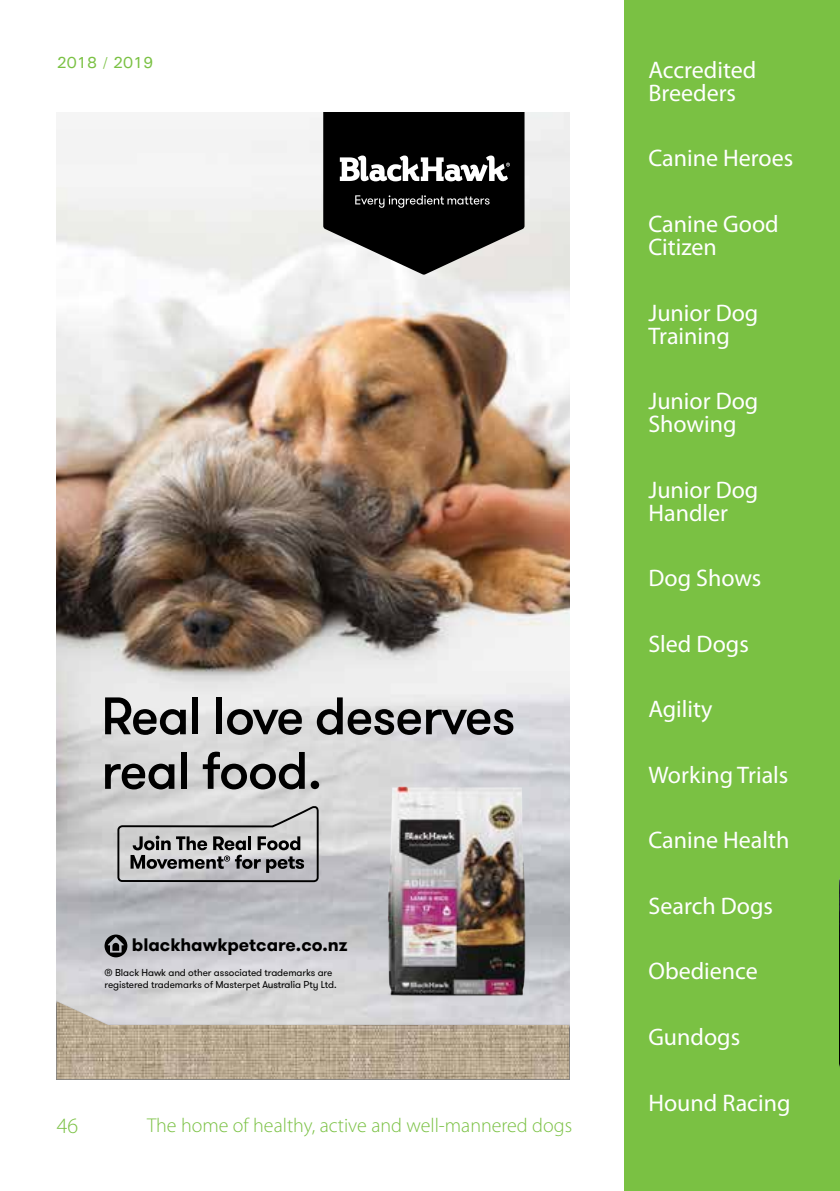
<style>
.page{position:relative;width:840px;height:1191px;background:#fff}
.page>*{position:absolute;margin:0;border:0;box-sizing:border-box;transform-origin:0 0}
.t1{font:500 52.6px/54.6px "GT Walsheim Pro";letter-spacing:-.02em;color:#000}
.t2{font:24px/23px "Myriad Pro";color:#fff}
.t3{font:300 22px "Myriad Pro";color:#7ac143}
.t4{font:300 20px "Myriad Pro";color:#7ac143}
.t5{font:700 18.2px "GT Walsheim Pro";color:#000}
.t6{font:16px "Utah";color:#7ac143}
.t7{font:10px/12px "GT Walsheim";letter-spacing:-.01em;color:#000}
</style>
<div class="page">
<div style="left:624px;top:0;width:215px;height:1191px;background:#7ac143"></div>
<img style="left:57px;top:112px;width:512px;height:873px">
<svg style="left:323px;top:112px;width:201px;height:163px;background:#353535"></svg>
<svg style="left:117px;top:806px;width:201px;height:76px;background:#a9a9aa"></svg>
<div style="left:57px;top:985px;width:512px;height:94px;background:#000;opacity:.5"></div>
<img style="left:57px;top:1001px;width:512px;height:78px">
<svg style="left:104px;top:934px;width:23px;height:23px"></svg>
<img style="left:340px;top:775px;width:229px;height:234px">
<img style="left:839px;top:615px;width:1px;height:576px">
<p class="t6" style="left:57px;top:53px;width:98px">2018 / 2019</p>
<p class="t2" style="left:648px;top:58px;width:109px">Accredited<br>Breeders</p>
<p class="t2" style="left:648px;top:146px;width:146px">Canine Heroes</p>
<p class="t2" style="left:648px;top:212px;width:132px">Canine Good<br>Citizen</p>
<p class="t2" style="left:648px;top:301px;width:111px">Junior Dog<br>Training</p>
<p class="t2" style="left:648px;top:389px;width:111px">Junior Dog<br>Showing</p>
<p class="t2" style="left:648px;top:478px;width:111px">Junior Dog<br>Handler</p>
<p class="t2" style="left:648px;top:566px;width:114px">Dog Shows</p>
<h1 class="t1" style="left:101px;top:690px;width:415px">Real love deserves real food.</h1>
<p class="t5" style="left:132px;top:933px;width:217px">blackhawkpetcare.co.nz</p>
<p class="t7" style="left:104px;top:966px;width:233px">® Black Hawk and other associated trademarks are registered trademarks of Masterpet Australia Pty Ltd.</p>
<p class="t3" style="left:57px;top:1112px;width:23px">46</p>
<p class="t4" style="left:147px;top:1113px;width:426px">The home of healthy, active and well-mannered dogs</p>
<p class="t2" style="left:648px;top:632px;width:102px">Sled Dogs</p>
<p class="t2" style="left:648px;top:697px;width:66px">Agility</p>
<p class="t2" style="left:648px;top:763px;width:141px">Working Trials</p>
<p class="t2" style="left:648px;top:828px;width:142px">Canine Health</p>
<p class="t2" style="left:648px;top:894px;width:126px">Search Dogs</p>
<p class="t2" style="left:648px;top:959px;width:111px">Obedience</p>
<p class="t2" style="left:648px;top:1025px;width:93px">Gundogs</p>
<p class="t2" style="left:648px;top:1090px;width:143px">Hound Racing</p>
</div>
